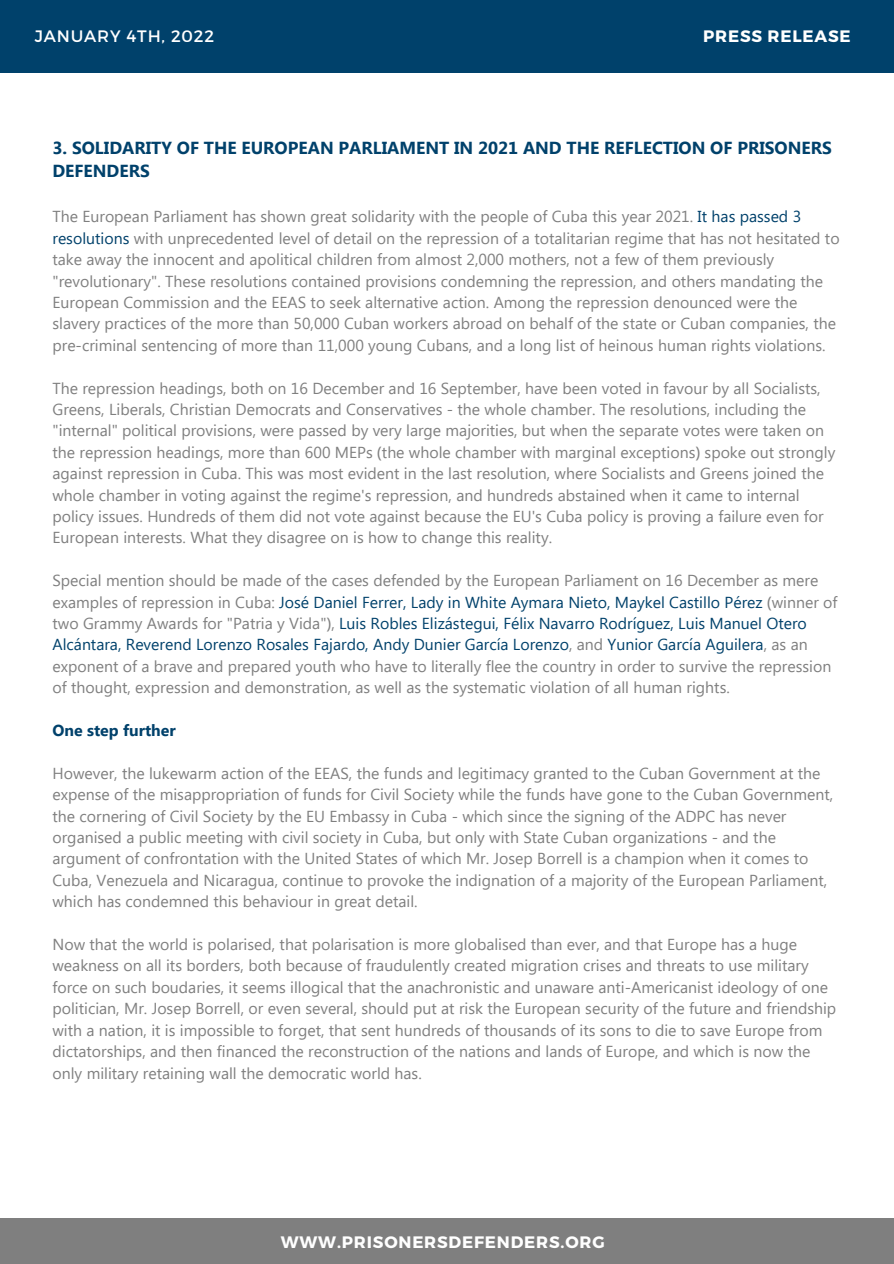
<style>
.page{position:relative;width:894px;height:1264px;background:#fff}
.page>*{position:absolute;margin:0;border:0;box-sizing:border-box;transform-origin:0 0}
.t1{font:700 17.4px/23.7px "Segoe UI";color:#00416b}
.t2{font:700 16.5px "Montserrat";letter-spacing:.05em;color:#fff}
.t3{font:16.5px "Montserrat";letter-spacing:.05em;color:#fff}
.t4{font:15.9px/21.5px "Segoe UI";color:#7f7f7f}
.t5{font:700 15.9px "Segoe UI";color:#00416b}
.s1{color:#00416b}
.s2{font-family:"Noto Sans"}
</style>
<div class="page">
<div style="left:0;top:0;width:893px;height:72px;background:#00416b"></div>
<div style="left:0;top:1218px;width:893px;height:45px;background:#7f7f7f"></div>
<p class="t3" style="left:35px;top:25px;width:181px">JANUARY 4TH, 2022</p>
<p class="t2" style="left:703px;top:25px;width:149px">PRESS RELEASE</p>
<p class="t1" style="left:52px;top:135px;width:780px">3. SOLIDARITY OF THE EUROPEAN PARLIAMENT IN 2021 AND THE REFLECTION OF PRISONERS<br>DEFENDERS</p>
<p class="t4" style="left:52px;top:205px;width:788px">The European Parliament has shown great solidarity with the people of Cuba this year 2021. <span class="s1">It has passed 3 resolutions</span> with unprecedented level of detail on the repression of a totalitarian regime that has not hesitated to take away the innocent and apolitical children from almost 2,000 mothers, not a few of them previously "revolutionary". These resolutions contained provisions condemning the repression, and others mandating the European Commission and the EEAS to seek alternative action. Among the repression denounced were the slavery practices of the more than 50,000 Cuban workers abroad on behalf of the state or Cuban companies, the pre-criminal sentencing of more than 11,000 young Cubans, and a long list of heinous human rights violations.</p>
<p class="t4" style="left:52px;top:376px;width:784px">The repression headings, both on 16 December and 16 September, have been voted in favour by all Socialists, Greens, Liberals, Christian Democrats and Conservatives - the whole chamber. The resolutions, including the "internal" political provisions, were passed by very large majorities, but when the separate votes were taken on the repression headings, more than 600 MEPs <span class="s2">(</span>the whole chamber with marginal exceptions<span class="s2">)</span> spoke out strongly against repression in Cuba. This was most evident in the last resolution, where Socialists and Greens joined the whole chamber in voting against the regime's repression, and hundreds abstained when it came to internal policy issues. Hundreds of them did not vote against because the EU's Cuba policy is proving a failure even for European interests. What they disagree on is how to change this reality.</p>
<p class="t4" style="left:52px;top:569px;width:786px">Special mention should be made of the cases defended by the European Parliament on 16 December as mere examples of repression in Cuba: <span class="s1">José Daniel Ferrer, Lady in White Aymara Nieto, Maykel Castillo Pérez</span> <span class="s2">(</span>winner of two Grammy Awards for "Patria y Vida"<span class="s2">)</span>, <span class="s1">Luis Robles Elizástegui, Félix Navarro Rodríguez, Luis Manuel Otero Alcántara, Reverend Lorenzo Rosales Fajardo, Andy Dunier García Lorenzo</span>, and <span class="s1">Yunior García Aguilera</span>, as an exponent of a brave and prepared youth who have to literally flee the country in order to survive the repression of thought, expression and demonstration, as well as the systematic violation of all human rights.</p>
<p class="t5" style="left:52px;top:719px;width:125px">One step further</p>
<p class="t4" style="left:52px;top:761px;width:782px">However, the lukewarm action of the EEAS, the funds and legitimacy granted to the Cuban Government at the expense of the misappropriation of funds for Civil Society while the funds have gone to the Cuban Government, the cornering of Civil Society by the EU Embassy in Cuba - which since the signing of the ADPC has never organised a public meeting with civil society in Cuba, but only with State Cuban organizations - and the argument of confrontation with the United States of which Mr. Josep Borrell is a champion when it comes to Cuba, Venezuela and Nicaragua, continue to provoke the indignation of a majority of the European Parliament, which has condemned this behaviour in great detail.</p>
<p class="t4" style="left:52px;top:932px;width:785px">Now that the world is polarised, that polarisation is more globalised than ever, and that Europe has a huge weakness on all its borders, both because of fraudulently created migration crises and threats to use military force on such boudaries, it seems illogical that the anachronistic and unaware anti-Americanist ideology of one politician, Mr. Josep Borrell, or even several, should put at risk the European security of the future and friendship with a nation, it is impossible to forget, that sent hundreds of thousands of its sons to die to save Europe from dictatorships, and then financed the reconstruction of the nations and lands of Europe, and which is now the only military retaining wall the democratic world has.</p>
<p class="t2" style="left:281px;top:1231px;width:325px">WWW.PRISONERSDEFENDERS.ORG</p>
</div>
